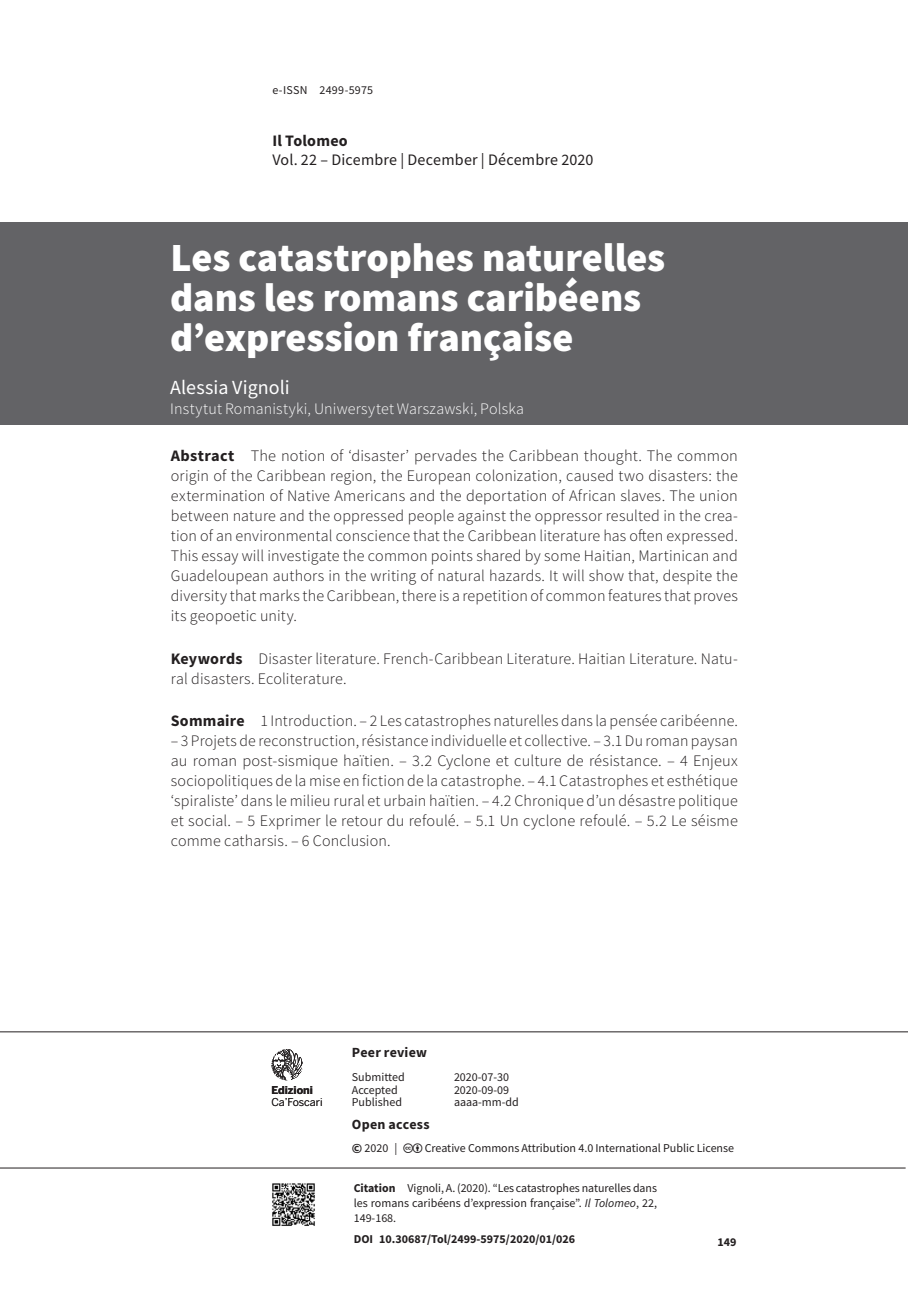
<style>
.page{position:relative;width:908px;height:1304px;background:#fff}
.page>*{position:absolute;margin:0;border:0;box-sizing:border-box;transform-origin:0 0}
.t1{font:900 40px/40px "Source Sans Pro";letter-spacing:-.005em;color:#fff}
.t2{font:20px "Source Sans Pro";letter-spacing:.005em;color:#fff}
.t3{font:300 16px/20px "Source Sans Pro";letter-spacing:.01em;color:#231f20;text-align:justify}
.t4{font:300 16px "Source Sans Pro";letter-spacing:.01em;color:#fff}
.t5{font:16px "Source Sans Pro";letter-spacing:.01em;color:#231f20}
.t6{font:700 16px "Source Sans Pro";letter-spacing:.015em;color:#231f20}
.t7{font:700 14px "Source Sans Pro";letter-spacing:.02em;color:#231f20}
.t8{font:12px/15px "Source Sans Pro";color:#231f20;text-align:justify}
.t9{font:700 12px "Source Sans Pro";color:#231f20}
.t10{font:10.8px "Benton Sans";letter-spacing:-.01em;color:#231f20}
.t11{font:700 10.8px "Benton Sans";color:#231f20}
.s1{font-weight:700}
.s2{font-weight:700;font-size:14px}
.s3{font-style:italic}
</style>
<div class="page">
<hr style="left:0;top:1031px;width:907px;height:1px;background:#231f20">
<hr style="left:0;top:1168px;width:905px;height:1px;background:#231f20">
<img style="left:272px;top:1183px;width:43px;height:43px">
<svg style="left:271px;top:1049px;width:32px;height:31px"></svg>
<div style="left:0;top:223px;width:907px;height:202px;background:#636366"></div>
<p class="t8" style="left:272px;top:82px;width:102px">e-ISSN 2499-5975</p>
<p class="t6" style="left:272px;top:130px;width:77px">Il Tolomeo</p>
<p class="t5" style="left:272px;top:150px;width:322px">Vol. 22 – Dicembre | December | Décembre 2020</p>
<h1 class="t1" style="left:170px;top:237px;width:496px">Les catastrophes naturelles dans les romans caribéens d’expression française</h1>
<p class="t2" style="left:170px;top:375px;width:121px">Alessia Vignoli</p>
<p class="t4" style="left:170px;top:399px;width:355px">Instytut Romanistyki, Uniwersytet Warszawski, Polska</p>
<p class="t3" style="left:171px;top:446px;width:568px"><span class="s1">Abstract</span> The notion of ‘disaster’ pervades the Caribbean thought. The common origin of the Caribbean region, the European colonization, caused two disasters: the extermination of Native Americans and the deportation of African slaves. The union between nature and the oppressed people against the oppressor resulted in the crea&shy;tion of an environmental conscience that the Caribbean literature has often expressed.<br>This essay will investigate the common points shared by some Haitian, Martinican and Guadeloupean authors in the writing of natural hazards. It will show that, despite the diversity that marks the Caribbean, there is a repetition of common features that proves its geopoetic unity.</p>
<p class="t3" style="left:171px;top:648px;width:568px"><span class="s1">Keywords</span> Disaster literature. French-Caribbean Literature. Haitian Literature. Natu&shy;ral disasters. Ecoliterature.</p>
<p class="t3" style="left:171px;top:711px;width:568px"><span class="s1">Sommaire</span> 1 Introduction. – 2 Les catastrophes naturelles dans la pensée caribéenne.</p>
<p class="t3" style="left:171px;top:731px;width:568px">– 3 Projets de reconstruction, résistance individuelle et collective. – 3.1 Du roman paysan au roman post-sismique haïtien. – 3.2 Cyclone et culture de résistance. – 4 Enjeux sociopolitiques de la mise en fiction de la catastrophe. – 4.1 Catastrophes et esthétique ‘spiraliste’ dans le milieu rural et urbain haïtien. – 4.2 Chronique d’un désastre politique et social. – 5 Exprimer le retour du refoulé. – 5.1 Un cyclone refoulé. – 5.2 Le séisme comme catharsis. – 6 Conclusion.</p>
<p class="t11" style="left:271px;top:1084px;width:43px">Edizioni</p>
<p class="t10" style="left:271px;top:1095px;width:53px">Ca’Foscari</p>
<p class="t7" style="left:351px;top:1042px;width:77px">Peer review</p>
<p class="t8" style="left:351px;top:1070px;width:54px">Submitted</p>
<p class="t8" style="left:454px;top:1070px;width:57px">2020-07-30</p>
<p class="t8" style="left:351px;top:1082px;width:47px">Accepted</p>
<p class="t8" style="left:454px;top:1082px;width:57px">2020-09-09</p>
<p class="t8" style="left:351px;top:1095px;width:52px">Published</p>
<p class="t8" style="left:454px;top:1095px;width:66px">aaaa-mm-dd</p>
<p class="t7" style="left:351px;top:1115px;width:79px">Open access</p>
<p class="t8" style="left:351px;top:1140px;width:47px"><span class="s2">©</span> 2020 |</p>
<p class="t8" style="left:424px;top:1140px;width:311px">Creative Commons Attribution 4.0 International Public License</p>
<p class="t8" style="left:353px;top:1181px;width:305px"><span class="s1">Citation</span> Vignoli, A. (2020). “Les catastrophes naturelles dans les romans caribéens d’expression française”. <span class="s3">Il Tolomeo</span>, 22, 149-168.</p>
<p class="t9" style="left:353px;top:1231px;width:223px">DOI 10.30687/Tol/2499-5975/2020/01/026</p>
<p class="t9" style="left:717px;top:1234px;width:21px">149</p>
</div>
